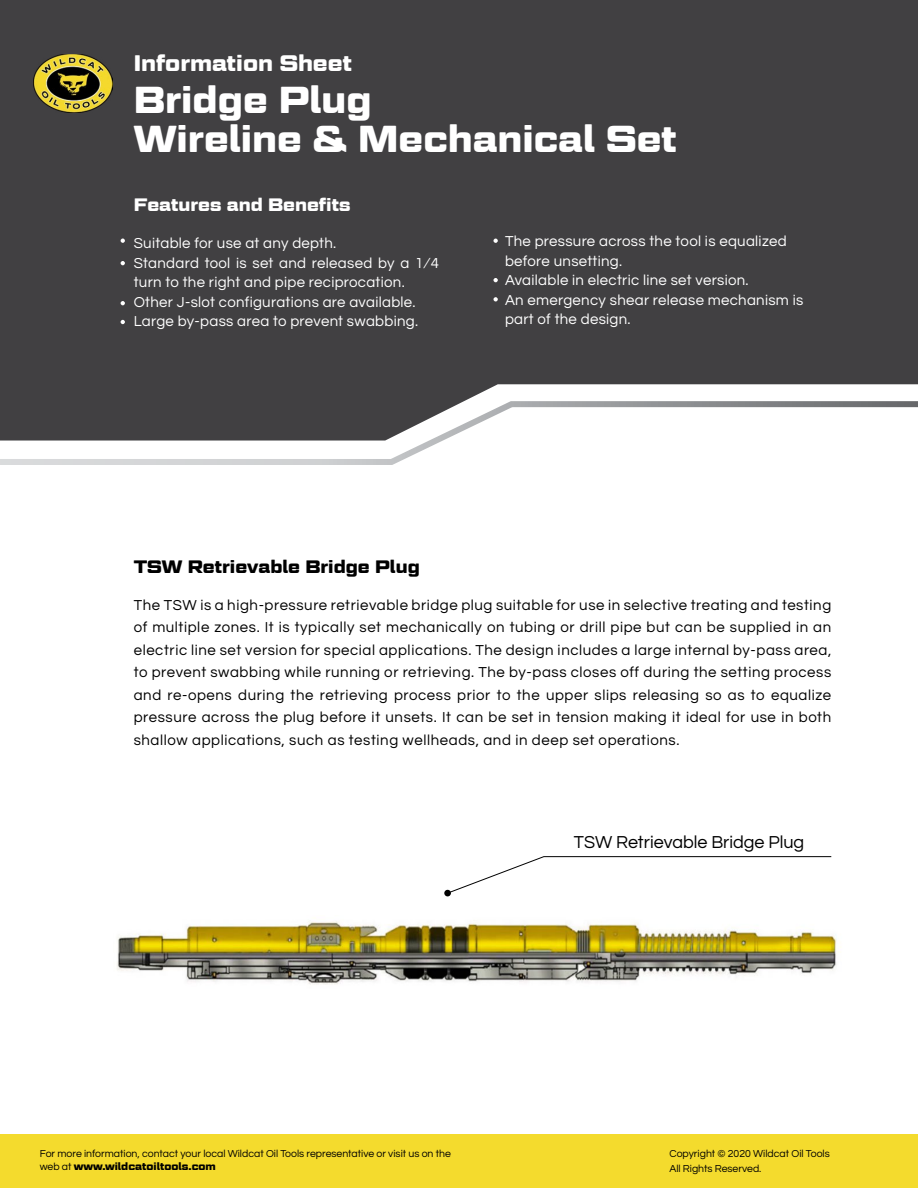
<style>
.page{position:relative;width:918px;height:1188px;background:#fff}
.page>*{position:absolute;margin:0;border:0;box-sizing:border-box;transform-origin:0 0}
.t1{font:700 37.5px/39px "Geom Graphic";color:#fff}
.t2{font:700 22.5px "Geom Graphic";color:#fff}
.t3{font:700 18px "Geom Graphic";color:#000}
.t4{font:18px "Questrial";color:#000}
.t5{font:700 18px "Geom Graphic";color:#fff}
.t6{font:15px/22.5px "Questrial";letter-spacing:.04em;color:#000;text-align:justify}
.t7{font:15px/19.5px "Questrial";letter-spacing:.02em;color:#fff}
.t8{font:10.5px/15px "Questrial";color:#000}
.t9{font:700 10.5px "Geom Graphic";color:#000}
.s1{font-family:"Questrial";font-weight:400}
</style>
<div class="page">
<div style="left:0;top:0;width:918px;height:398px;background:#414042"></div>
<svg style="left:0;top:398px;width:918px;height:67px"></svg>
<img style="left:33px;top:54px;width:79px;height:59px">
<div style="left:0;top:1134px;width:918px;height:54px;background:#f4db2d"></div>
<svg style="left:121px;top:239px;width:4px;height:4px"></svg>
<svg style="left:121px;top:261px;width:4px;height:4px"></svg>
<svg style="left:121px;top:301px;width:4px;height:4px"></svg>
<svg style="left:121px;top:320px;width:4px;height:4px"></svg>
<svg style="left:493px;top:239px;width:5px;height:4px"></svg>
<svg style="left:493px;top:278px;width:5px;height:4px"></svg>
<svg style="left:493px;top:297px;width:5px;height:5px"></svg>
<svg style="left:445px;top:856px;width:387px;height:40px"></svg>
<div style="left:444px;top:890px;width:7px;height:6px;border:2px solid #000;border-radius:50%"></div>
<img style="left:117px;top:921px;width:723px;height:64px">
<h2 class="t2" style="left:134px;top:50px;width:220px">Information Sheet</h2>
<h1 class="t1" style="left:134px;top:80px;width:545px">Bridge Plug<br>Wireline &amp; Mechanical Set</h1>
<p class="t5" style="left:134px;top:193px;width:218px">Features and Benefits</p>
<p class="t7" style="left:134px;top:234px;width:307px">Suitable for use at any depth.<br>Standard tool is set and released by a 1⁄4 turn to the right and pipe reciprocation.<br>Other J-slot configurations are available.<br>Large by-pass area to prevent swabbing.</p>
<p class="t7" style="left:505px;top:232px;width:300px">The pressure across the tool is equalized before unsetting.<br>Available in electric line set version.<br>An emergency shear release mechanism is part of the design.</p>
<p class="t3" style="left:134px;top:556px;width:288px">TSW Retrievable Bridge Plug</p>
<p class="t6" style="left:134px;top:594px;width:699px">The TSW is a high-pressure retrievable bridge plug suitable for use in selective treating and testing of multiple zones. It is typically set mechanically on tubing or drill pipe but can be supplied in an electric line set version for special applications. The design includes a large internal by-pass area, to prevent swabbing while running or retrieving. The by-pass closes off during the setting process and re-opens during the retrieving process prior to the upper slips releasing so as to equalize pressure across the plug before it unsets. It can be set in tension making it ideal for use in both shallow applications, such as testing wellheads, and in deep set operations.</p>
<p class="t8" style="left:40px;top:1147px;width:413px">For more information, contact your local Wildcat Oil Tools representative or visit us on the</p>
<p class="t9" style="left:40px;top:1160px;width:178px"><span class="s1">web at</span> www.wildcatoiltools.com</p>
<p class="t4" style="left:574px;top:833px;width:232px">TSW Retrievable Bridge Plug</p>
<p class="t8" style="left:669px;top:1147px;width:162px">Copyright © 2020 Wildcat Oil Tools<br>All Rights Reserved.</p>
</div>
